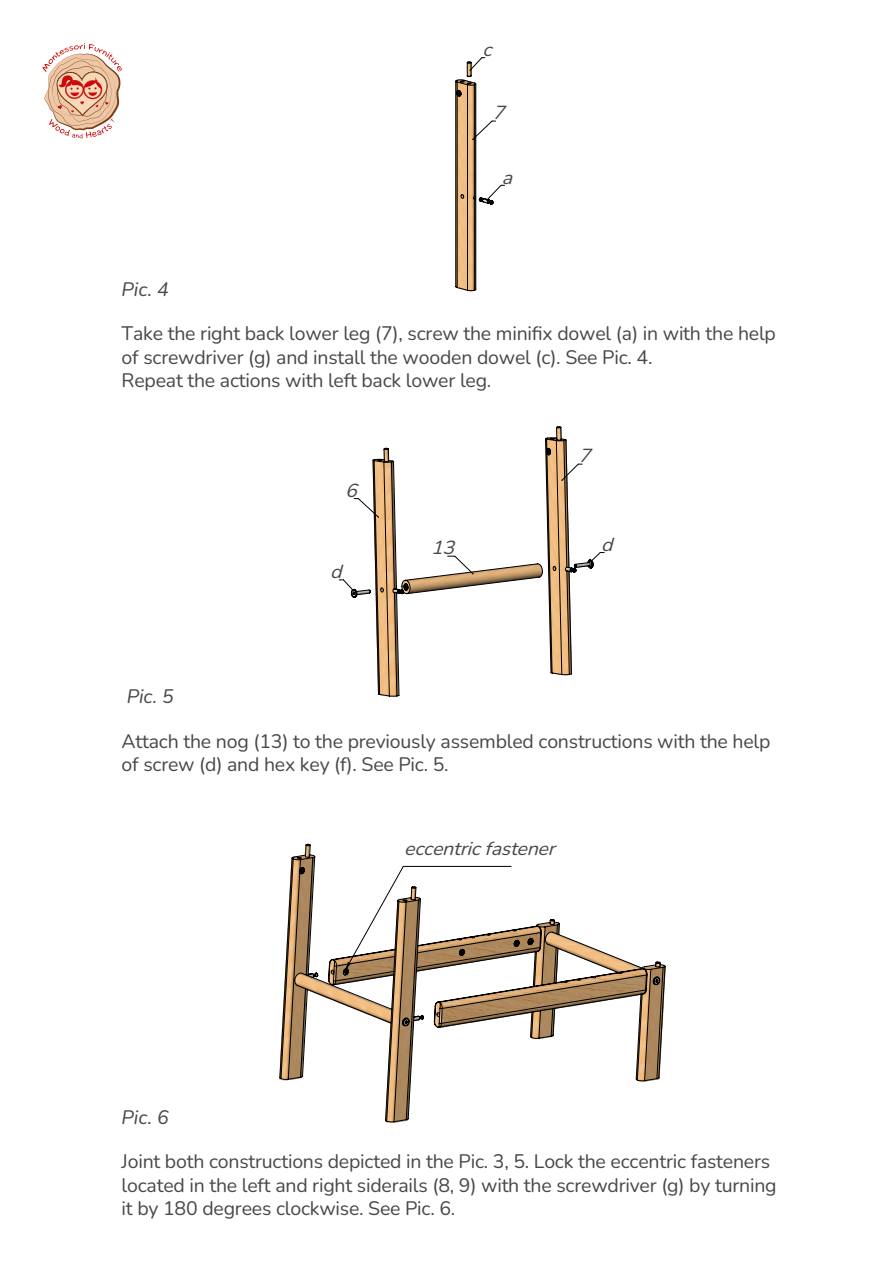
<style>
.page{position:relative;width:893px;height:1263px;background:#fff}
.page>*{position:absolute;margin:0;border:0;box-sizing:border-box;transform-origin:0 0}
.t1{font:200 19.5px/23.4px "Nunito";letter-spacing:-.01em;color:#484848}
.t2{font:italic 200 19.5px "Nunito";color:#484848}
.t3{font:italic 200 18.9px "Nunito";color:#484848;scale:1.04 1}
</style>
<div class="page">
<svg style="left:455px;top:57px;width:50px;height:234px"></svg>
<svg style="left:351px;top:426px;width:243px;height:271px"></svg>
<svg style="left:561px;top:463px;width:21px;height:18px"></svg>
<svg style="left:354px;top:498px;width:25px;height:20px"></svg>
<svg style="left:339px;top:579px;width:15px;height:13px"></svg>
<svg style="left:591px;top:552px;width:13px;height:9px"></svg>
<svg style="left:448px;top:555px;width:26px;height:19px"></svg>
<svg style="left:279px;top:844px;width:386px;height:278px"></svg>
<hr style="left:403px;top:866px;width:108px;height:1px;background:#000">
<svg style="left:345px;top:866px;width:59px;height:105px"></svg>
<svg style="left:42px;top:43px;width:80px;height:95px"></svg>
<p class="t3" style="left:482px;top:36px;width:17px">c</p>
<p class="t3" style="left:493px;top:100px;width:19px">7</p>
<p class="t2" style="left:122px;top:276px;width:49px">Pic. 4</p>
<p class="t3" style="left:502px;top:164px;width:18px">a</p>
<p class="t1" style="left:122px;top:321px;width:656px">Take the right back lower leg (7), screw the minifix dowel (a) in with the help of screwdriver (g) and install the wooden dowel (c). See Pic. 4.<br>Repeat the actions with left back lower leg.</p>
<p class="t2" style="left:127px;top:683px;width:49px">Pic. 5</p>
<p class="t3" style="left:345px;top:477px;width:19px">6</p>
<p class="t3" style="left:330px;top:558px;width:19px">d</p>
<p class="t3" style="left:579px;top:443px;width:19px">7</p>
<p class="t3" style="left:431px;top:535px;width:30px">13</p>
<p class="t3" style="left:601px;top:531px;width:19px">d</p>
<p class="t1" style="left:122px;top:728px;width:650px">Attach the nog (13) to the previously assembled constructions with the help of screw (d) and hex key (f). See Pic. 5.</p>
<p class="t2" style="left:122px;top:1104px;width:49px">Pic. 6</p>
<p class="t3" style="left:404px;top:836px;width:153px">eccentricfastener</p>
<p class="t1" style="left:122px;top:1149px;width:656px">Joint both constructions depicted in the Pic. 3, 5. Lock the eccentric fasteners located in the left and right siderails (8, 9) with the screwdriver (g) by turning it by 180 degrees clockwise. See Pic. 6.</p>
</div>
